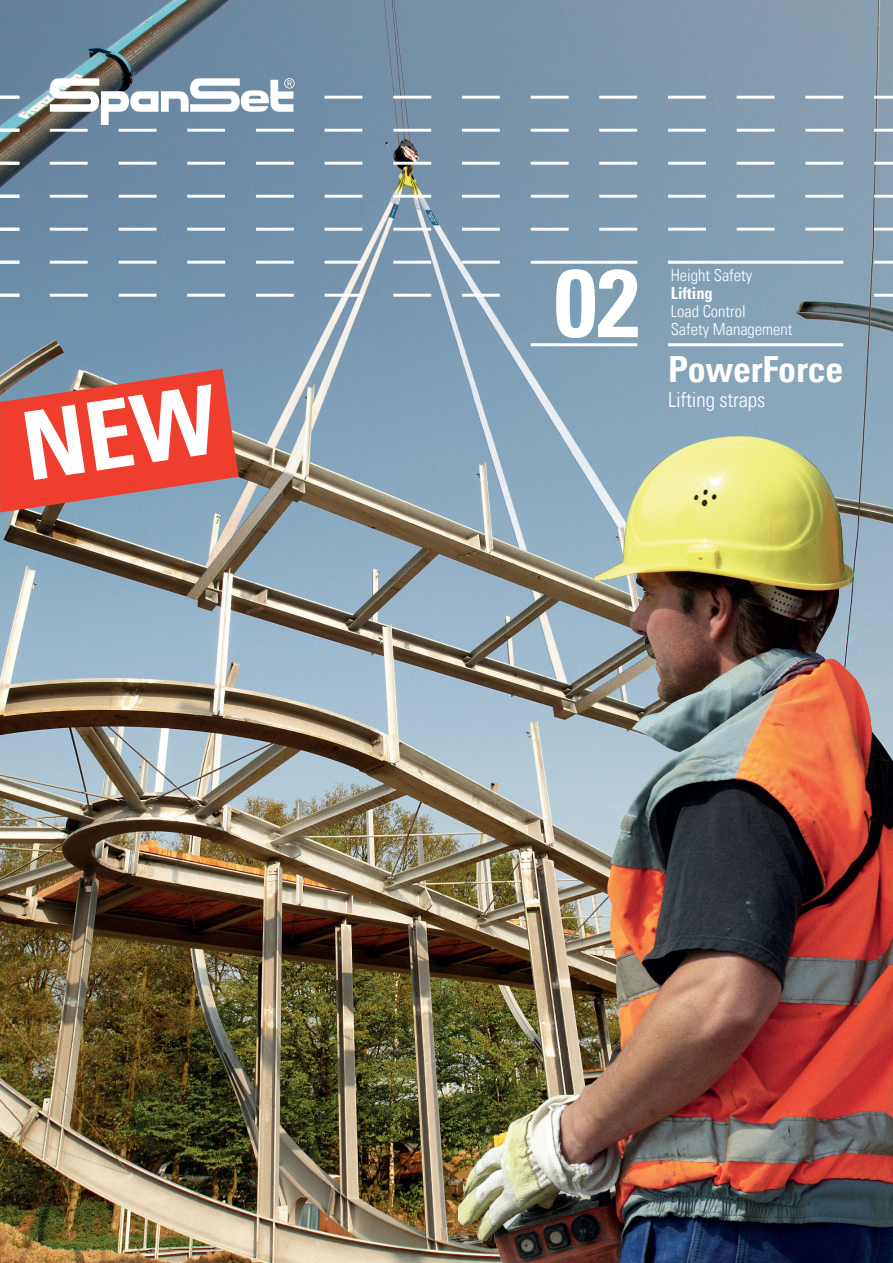
<style>
.page{position:relative;width:893px;height:1263px;background:#fff}
.page>*{position:absolute;margin:0;border:0;box-sizing:border-box;transform-origin:0 0}
.t1{font:700 condensed 36px "Univers LT Std";letter-spacing:-.01em;color:#fff}
.t2{font:300 condensed 21px "Univers LT Std";letter-spacing:-.005em;color:#fff}
.t3{font:300 condensed 16.5px "Univers LT Std";color:#fff}
.t4{font:700 condensed 16.5px "Univers LT Std";color:#fff}
</style>
<div class="page">
<img style="left:0;top:0;width:893px;height:1263px">
<img style="left:458px;top:437px;width:435px;height:826px">
<hr style="left:668px;top:261px;width:175px;height:3px;background:#fff">
<hr style="left:668px;top:343px;width:175px;height:3px;background:#fff">
<hr style="left:874px;top:96px;width:19px;height:3px;background:#fff">
<hr style="left:874px;top:129px;width:19px;height:3px;background:#fff">
<hr style="left:874px;top:162px;width:19px;height:3px;background:#fff">
<hr style="left:874px;top:195px;width:19px;height:3px;background:#fff">
<hr style="left:874px;top:228px;width:19px;height:3px;background:#fff">
<hr style="left:874px;top:261px;width:19px;height:3px;background:#fff">
<hr style="left:874px;top:294px;width:19px;height:3px;background:#fff">
<hr style="left:50px;top:162px;width:38px;height:3px;background:#fff">
<hr style="left:50px;top:195px;width:38px;height:3px;background:#fff">
<hr style="left:50px;top:261px;width:38px;height:3px;background:#fff">
<hr style="left:50px;top:129px;width:38px;height:3px;background:#fff">
<hr style="left:50px;top:228px;width:38px;height:3px;background:#fff">
<hr style="left:50px;top:294px;width:38px;height:3px;background:#fff">
<hr style="left:119px;top:162px;width:38px;height:3px;background:#fff">
<hr style="left:119px;top:195px;width:38px;height:3px;background:#fff">
<hr style="left:119px;top:261px;width:38px;height:3px;background:#fff">
<hr style="left:119px;top:129px;width:38px;height:3px;background:#fff">
<hr style="left:119px;top:228px;width:38px;height:3px;background:#fff">
<hr style="left:119px;top:294px;width:38px;height:3px;background:#fff">
<hr style="left:187px;top:162px;width:38px;height:3px;background:#fff">
<hr style="left:187px;top:195px;width:38px;height:3px;background:#fff">
<hr style="left:187px;top:261px;width:38px;height:3px;background:#fff">
<hr style="left:187px;top:228px;width:38px;height:3px;background:#fff">
<hr style="left:187px;top:294px;width:38px;height:3px;background:#fff">
<hr style="left:599px;top:96px;width:38px;height:3px;background:#fff">
<hr style="left:599px;top:129px;width:38px;height:3px;background:#fff">
<hr style="left:599px;top:162px;width:38px;height:3px;background:#fff">
<hr style="left:599px;top:195px;width:38px;height:3px;background:#fff">
<hr style="left:599px;top:228px;width:38px;height:3px;background:#fff">
<hr style="left:668px;top:129px;width:38px;height:3px;background:#fff">
<hr style="left:668px;top:96px;width:38px;height:3px;background:#fff">
<hr style="left:668px;top:162px;width:38px;height:3px;background:#fff">
<hr style="left:668px;top:195px;width:38px;height:3px;background:#fff">
<hr style="left:668px;top:228px;width:38px;height:3px;background:#fff">
<hr style="left:737px;top:129px;width:37px;height:3px;background:#fff">
<hr style="left:737px;top:96px;width:37px;height:3px;background:#fff">
<hr style="left:737px;top:162px;width:37px;height:3px;background:#fff">
<hr style="left:737px;top:195px;width:37px;height:3px;background:#fff">
<hr style="left:737px;top:228px;width:37px;height:3px;background:#fff">
<hr style="left:805px;top:129px;width:38px;height:3px;background:#fff">
<hr style="left:805px;top:96px;width:38px;height:3px;background:#fff">
<hr style="left:805px;top:162px;width:38px;height:3px;background:#fff">
<hr style="left:805px;top:195px;width:38px;height:3px;background:#fff">
<hr style="left:805px;top:228px;width:38px;height:3px;background:#fff">
<hr style="left:256px;top:129px;width:38px;height:3px;background:#fff">
<hr style="left:187px;top:129px;width:38px;height:3px;background:#fff">
<hr style="left:256px;top:162px;width:38px;height:3px;background:#fff">
<hr style="left:256px;top:195px;width:38px;height:3px;background:#fff">
<hr style="left:256px;top:261px;width:38px;height:3px;background:#fff">
<hr style="left:256px;top:228px;width:38px;height:3px;background:#fff">
<hr style="left:256px;top:294px;width:38px;height:3px;background:#fff">
<hr style="left:325px;top:96px;width:37px;height:3px;background:#fff">
<hr style="left:325px;top:129px;width:37px;height:3px;background:#fff">
<hr style="left:325px;top:162px;width:37px;height:3px;background:#fff">
<hr style="left:325px;top:195px;width:37px;height:3px;background:#fff">
<hr style="left:325px;top:261px;width:37px;height:3px;background:#fff">
<hr style="left:325px;top:228px;width:37px;height:3px;background:#fff">
<hr style="left:325px;top:294px;width:37px;height:3px;background:#fff">
<hr style="left:393px;top:96px;width:38px;height:3px;background:#fff">
<hr style="left:393px;top:129px;width:38px;height:3px;background:#fff">
<hr style="left:393px;top:162px;width:38px;height:3px;background:#fff">
<hr style="left:393px;top:195px;width:38px;height:3px;background:#fff">
<hr style="left:393px;top:261px;width:38px;height:3px;background:#fff">
<hr style="left:393px;top:228px;width:38px;height:3px;background:#fff">
<hr style="left:393px;top:294px;width:38px;height:3px;background:#fff">
<hr style="left:462px;top:96px;width:38px;height:3px;background:#fff">
<hr style="left:462px;top:129px;width:38px;height:3px;background:#fff">
<hr style="left:462px;top:162px;width:38px;height:3px;background:#fff">
<hr style="left:462px;top:195px;width:38px;height:3px;background:#fff">
<hr style="left:462px;top:261px;width:38px;height:3px;background:#fff">
<hr style="left:462px;top:228px;width:38px;height:3px;background:#fff">
<hr style="left:462px;top:294px;width:38px;height:3px;background:#fff">
<hr style="left:531px;top:96px;width:38px;height:3px;background:#fff">
<hr style="left:531px;top:129px;width:38px;height:3px;background:#fff">
<hr style="left:531px;top:162px;width:38px;height:3px;background:#fff">
<hr style="left:531px;top:195px;width:38px;height:3px;background:#fff">
<hr style="left:531px;top:228px;width:38px;height:3px;background:#fff">
<hr style="left:0;top:96px;width:20px;height:3px;background:#fff">
<hr style="left:0;top:129px;width:20px;height:3px;background:#fff">
<hr style="left:0;top:162px;width:20px;height:3px;background:#fff">
<hr style="left:0;top:195px;width:20px;height:3px;background:#fff">
<hr style="left:0;top:228px;width:20px;height:3px;background:#fff">
<hr style="left:0;top:261px;width:20px;height:3px;background:#fff">
<hr style="left:0;top:294px;width:20px;height:3px;background:#fff">
<hr style="left:531px;top:261px;width:106px;height:3px;background:#fff">
<hr style="left:531px;top:343px;width:106px;height:3px;background:#fff">
<svg style="left:556px;top:269px;width:82px;height:69px"></svg>
<svg style="left:50px;top:78px;width:245px;height:47px"></svg>
<svg style="left:0;top:369px;width:239px;height:143px;background:#d2554d"></svg>
<p class="t3" style="left:671px;top:265px;width:83px">Height Safety</p>
<p class="t4" style="left:671px;top:283px;width:44px">Lifting</p>
<p class="t3" style="left:671px;top:301px;width:77px">Load Control</p>
<p class="t3" style="left:671px;top:319px;width:123px">Safety Management</p>
<p class="t1" style="left:668px;top:347px;width:177px">PowerForce</p>
<p class="t2" style="left:668px;top:387px;width:99px">Lifting straps</p>
</div>
